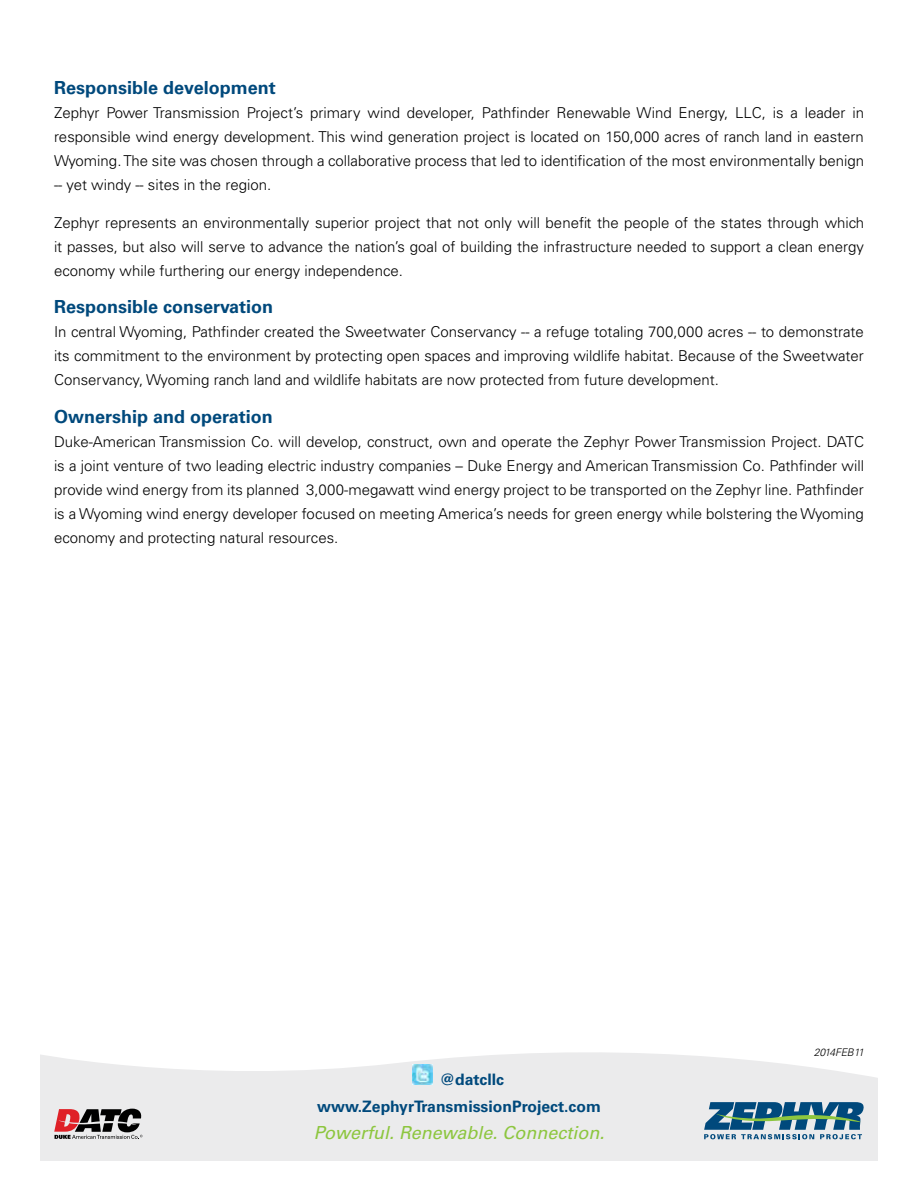
<style>
.page{position:relative;width:918px;height:1188px;background:#fff}
.page>*{position:absolute;margin:0;border:0;box-sizing:border-box;transform-origin:0 0}
.t1{font:700 18px "Univers LT Std";color:#00497c}
.t2{font:italic 18px "Univers LT Std";color:#8dc63f}
.t3{font:700 15.75px "Univers LT Std";color:#00497c}
.t4{font:300 15px/24px "Univers LT Std";color:#000;text-align:justify}
.t5{font:italic 300 10.5px "Univers LT Std";letter-spacing:-.02em;color:#000}
</style>
<div class="page">
<svg style="left:40px;top:1052px;width:838px;height:109px;background:#ececed"></svg>
<svg style="left:54px;top:1109px;width:89px;height:30px;background:#8c7071"></svg>
<svg style="left:704px;top:1102px;width:160px;height:37px;background:#628ea2"></svg>
<img style="left:413px;top:1065px;width:20px;height:20px">
<p class="t1" style="left:54px;top:77px;width:223px">Responsible development</p>
<p class="t4" style="left:54px;top:101px;width:812px">Zephyr Power Transmission Project’s primary wind developer, Pathfinder Renewable Wind Energy, LLC, is a leader in responsible wind energy development. This wind generation project is located on 150,000 acres of ranch land in eastern Wyoming. The site was chosen through a collaborative process that led to identification of the most environmentally benign -- yet windy -- sites in the region.</p>
<p class="t4" style="left:54px;top:210px;width:812px">Zephyr represents an environmentally superior project that not only will benefit the people of the states through which it passes, but also will serve to advance the nation’s goal of building the infrastructure needed to support a clean energy economy while furthering our energy independence.</p>
<p class="t1" style="left:54px;top:296px;width:221px">Responsible conservation</p>
<p class="t4" style="left:54px;top:320px;width:811px">In central Wyoming, Pathfinder created the Sweetwater Conservancy -- a refuge totaling 700,000 acres -- to demonstrate its commitment to the environment by protecting open spaces and improving wildlife habitat. Because of the Sweetwater Conservancy, Wyoming ranch land and wildlife habitats are now protected from future development.</p>
<p class="t1" style="left:54px;top:406px;width:220px">Ownership and operation</p>
<p class="t4" style="left:54px;top:429px;width:812px">Duke-American Transmission Co. will develop, construct, own and operate the Zephyr Power Transmission Project. DATC is a joint venture of two leading electric industry companies – Duke Energy and American Transmission Co. Pathfinder will provide wind energy from its planned 3,000-megawatt wind energy project to be transported on the Zephyr line. Pathfinder is a Wyoming wind energy developer focused on meeting America’s needs for green energy while bolstering the Wyoming economy and protecting natural resources.</p>
<p class="t3" style="left:440px;top:1070px;width:66px">@datcllc</p>
<p class="t3" style="left:317px;top:1097px;width:285px">www.ZephyrTransmissionProject.com</p>
<p class="t2" style="left:314px;top:1122px;width:292px">Powerful. Renewable. Connection.</p>
<p class="t5" style="left:814px;top:1046px;width:52px">2014FEB11</p>
</div>
